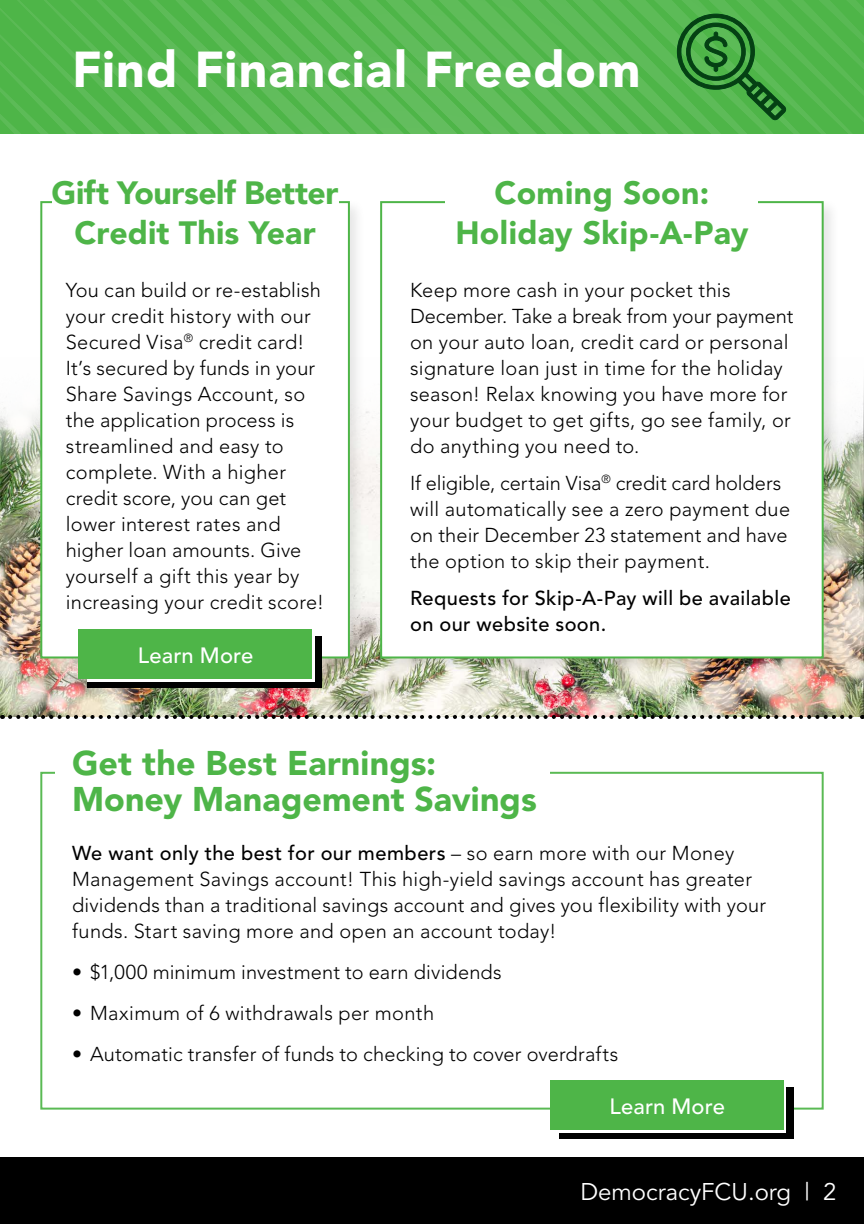
<style>
.page{position:relative;width:864px;height:1224px;background:#fff}
.page>*{position:absolute;margin:0;border:0;box-sizing:border-box;transform-origin:0 0}
.t1{font:900 50px "Avenir";letter-spacing:.02em;color:#fff}
.t2{font:900 34px/36px "Avenir";letter-spacing:.005em;color:#4eb548}
.t3{font:900 32px/40px "Avenir";color:#4eb548;text-align:center}
.t4{font:24px "Avenir";color:#fff}
.t5{font:500 22px "Avenir";letter-spacing:.005em;color:#fff}
.t6{font:300 20px/26px "Avenir";letter-spacing:.015em;color:#000}
.t7{font:500 20px/26px "Avenir";letter-spacing:.02em;color:#000}
.s1{font-weight:500}
</style>
<div class="page">
<img style="left:0;top:388px;width:864px;height:329px">
<div style="left:377px;top:197px;width:463px;height:478px;background:#000;opacity:.1"></div>
<div style="left:380px;top:201px;width:444px;height:457px;background:#fff;border:2px solid #4eb548"></div>
<div style="left:0;top:1158px;width:864px;height:66px;background:#000"></div>
<svg style="left:0;top:0;width:864px;height:134px;background:#57b851"></svg>
<svg style="left:676px;top:13px;width:111px;height:108px;background:#419b40"></svg>
<div style="left:37px;top:197px;width:330px;height:478px;background:#000;opacity:.1"></div>
<div style="left:40px;top:201px;width:310px;height:457px;background:#fff;border:2px solid #4eb548"></div>
<img style="left:10px;top:715px;width:853px;height:4px">
<div style="left:52px;top:179px;width:287px;height:66px;background:#fff"></div>
<div style="left:446px;top:179px;width:312px;height:65px;background:#fff"></div>
<div style="left:88px;top:636px;width:234px;height:52px;background:#000"></div>
<div style="left:87px;top:636px;width:228px;height:45px;background:#fff"></div>
<div style="left:78px;top:629px;width:234px;height:50px;background:#4eb548"></div>
<div style="left:559px;top:1087px;width:234px;height:52px;background:#000"></div>
<div style="left:559px;top:1087px;width:227px;height:45px;background:#fff"></div>
<div style="left:550px;top:1080px;width:234px;height:50px;background:#4eb548"></div>
<h1 class="t1" style="left:72px;top:39px;width:570px">Find Financial Freedom</h1>
<h3 class="t3" style="left:52px;top:173px;width:288px">Gift Yourself Better<br>Credit This Year</h3>
<p class="t6" style="left:66px;top:277px;width:260px">You can build or re-establish your credit history with our<br>Secured Visa<sup>®</sup> credit card!<br>It’s secured by funds in your<br>Share Savings Account, so the application process is streamlined and easy to complete. With a higher credit score, you can get lower interest rates and higher loan amounts. Give yourself a gift this year by increasing your credit score!</p>
<p class="t5" style="left:138px;top:643px;width:117px">Learn More</p>
<h3 class="t3" style="left:455px;top:173px;width:295px">Coming Soon:<br>Holiday Skip-A-Pay</h3>
<p class="t6" style="left:410px;top:277px;width:385px">Keep more cash in your pocket this December. Take a break from your payment on your auto loan, credit card or personal signature loan just in time for the holiday season! Relax knowing you have more for your budget to get gifts, go see family, or do anything you need to.</p>
<p class="t6" style="left:410px;top:470px;width:382px">If eligible, certain Visa<sup>®</sup> credit card holders will automatically see a zero payment due on their December 23 statement and have the option to skip their payment.</p>
<p class="t7" style="left:410px;top:586px;width:382px">Requests for Skip-A-Pay will be available on our website soon.</p>
<h2 class="t2" style="left:72px;top:745px;width:466px">Get the Best Earnings:<br>Money Management Savings</h2>
<p class="t6" style="left:72px;top:840px;width:696px"><span class="s1">We want only the best for our members</span> – so earn more with our Money Management Savings account! This high-yield savings account has greater dividends than a traditional savings account and gives you flexibility with your funds. Start saving more and open an account today!</p>
<p class="t6" style="left:72px;top:959px;width:431px">• $1,000 minimum investment to earn dividends</p>
<p class="t6" style="left:72px;top:1000px;width:364px">• Maximum of 6 withdrawals per month</p>
<p class="t6" style="left:72px;top:1041px;width:548px">• Automatic transfer of funds to checking to cover overdrafts</p>
<p class="t5" style="left:609px;top:1094px;width:117px">Learn More</p>
<p class="t4" style="left:580px;top:1178px;width:258px">DemocracyFCU.org | 2</p>
</div>
